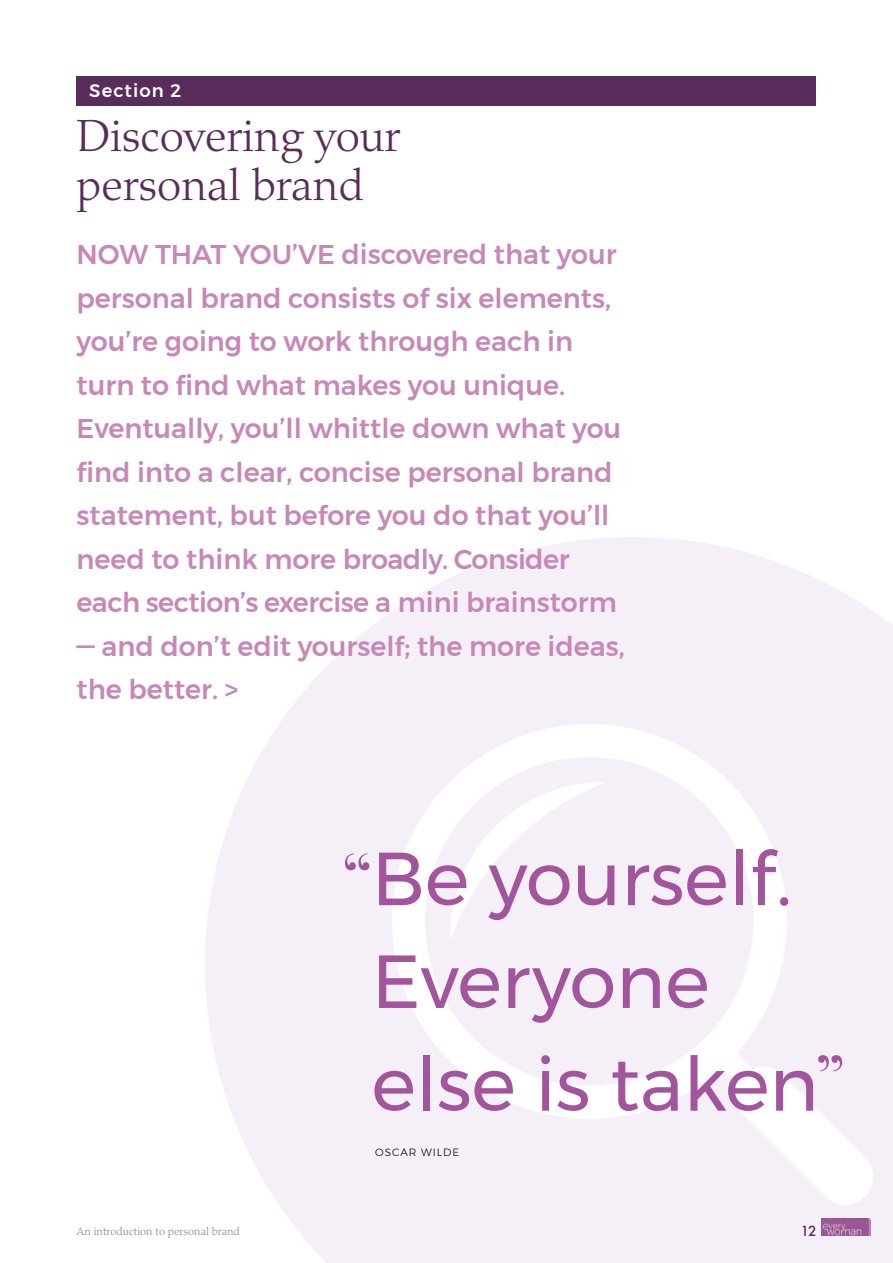
<style>
.page{position:relative;width:893px;height:1263px;background:#fff}
.page>*{position:absolute;margin:0;border:0;box-sizing:border-box;transform-origin:0 0}
.t1{font:75px/102.8px "Montserrat";color:#a2559d}
.t2{font:300 45px/49.5px "Palatino LT Pro";color:#582c5b}
.t3{font:500 27px/43.5px "Montserrat";color:#c787b9}
.t4{font:500 18px "Montserrat";letter-spacing:.06em;color:#fff}
.t5{font:500 13.5px "Futura";color:#582c5b}
.t6{font:300 11.25px "Palatino LT Pro";color:#8f8d8d}
.t7{font:300 10.5px "Montserrat";letter-spacing:.09em;color:#000}
</style>
<div class="page">
<svg style="left:205px;top:537px;width:688px;height:726px;fill:#f5eff7"></svg>
<svg style="left:818px;top:1055px;width:24px;height:16px"></svg>
<svg style="left:345px;top:853px;width:24px;height:17px"></svg>
<img style="left:821px;top:1218px;width:50px;height:18px">
<div style="left:77px;top:77px;width:739px;height:29px;background:#582c5b"></div>
<p class="t4" style="left:89px;top:77px;width:93px">Section 2</p>
<h2 class="t2" style="left:76px;top:111px;width:326px">Discovering your personal brand</h2>
<p class="t3" style="left:77px;top:233px;width:546px">NOW THAT YOU’VE discovered that your personal brand consists of six elements, you’re going to work through each in turn to find what makes you unique.<br>Eventually, you’ll whittle down what you find into a clear, concise personal brand statement, but before you do that you’ll need to think more broadly. Consider each section’s exercise a mini brainstorm</p>
<p class="t3" style="left:77px;top:624px;width:550px">— and don’t edit yourself; the more ideas, the better. &gt;</p>
<h1 class="t1" style="left:372px;top:826px;width:449px">Be yourself.<br>Everyone else is taken</h1>
<p class="t7" style="left:375px;top:1144px;width:85px">OSCAR WILDE</p>
<p class="t6" style="left:77px;top:1224px;width:165px">An introduction to personal brand</p>
<p class="t5" style="left:801px;top:1222px;width:17px">12</p>
</div>
